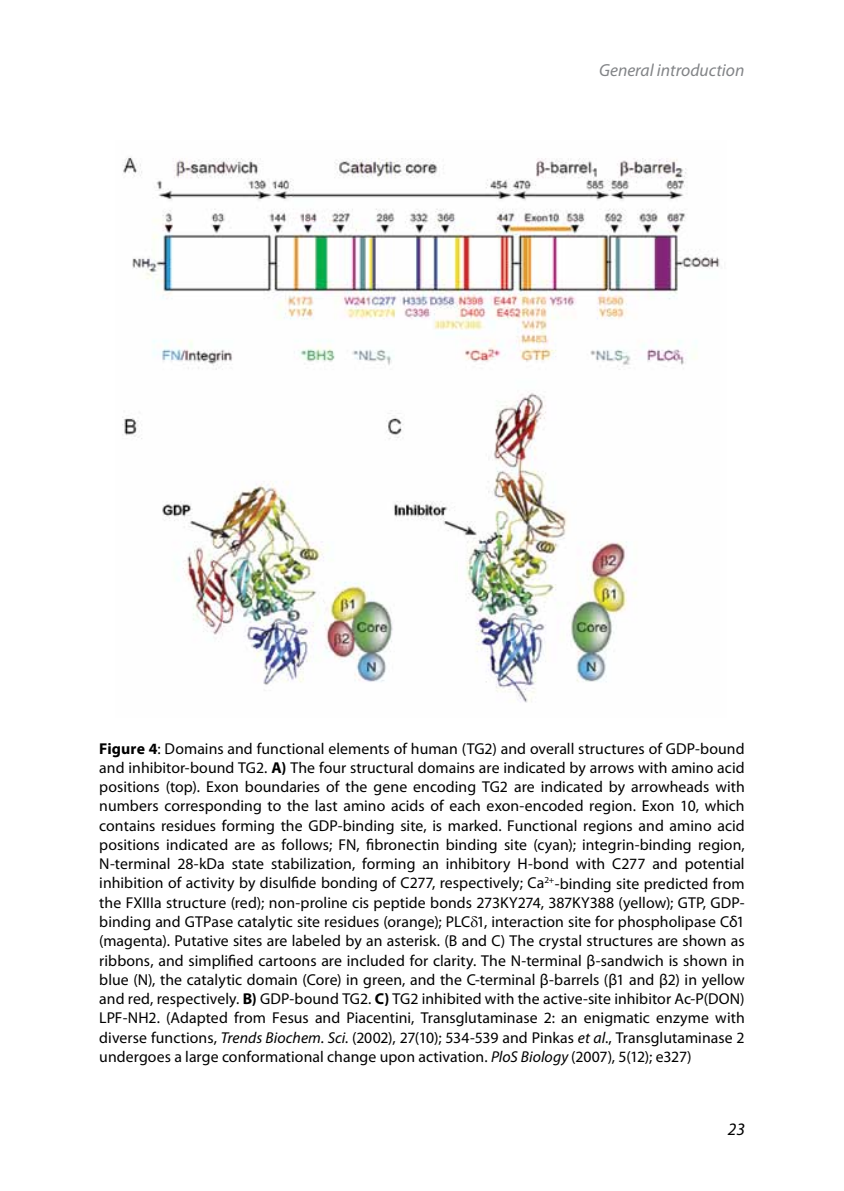
<style>
.page{position:relative;width:844px;height:1191px;background:#fff}
.page>*{position:absolute;margin:0;border:0;box-sizing:border-box;transform-origin:0 0}
.t1{font:italic 17.5px "Myriad Pro";color:#828487}
.t2{font:italic 17.5px "Myriad Pro";color:#000}
.t3{font:15.75px/19.2px "Myriad Pro";color:#000;text-align:justify}
.s1{font-weight:700}
.s2{font-style:italic}
</style>
<div class="page">
<img style="left:122px;top:157px;width:598px;height:546px">
<p class="t1" style="left:599px;top:59px;width:147px">General introduction</p>
<p class="t3" style="left:99px;top:738px;width:646px"><span class="s1">Figure 4</span>: Domains and functional elements of human (TG2) and overall structures of GDP-bound and inhibitor-bound TG2. <span class="s1">A)</span> The four structural domains are indicated by arrows with amino acid positions (top). Exon boundaries of the gene encoding TG2 are indicated by arrowheads with numbers corresponding to the last amino acids of each exon-encoded region. Exon 10, which contains residues forming the GDP-binding site, is marked. Functional regions and amino acid positions indicated are as follows; FN, fibronectin binding site (cyan); integrin-binding region, N-terminal 28-kDa state stabilization, forming an inhibitory H-bond with C277 and potential inhibition of activity by disulfide bonding of C277, respectively; Ca<sup>2+</sup>-binding site predicted from the FXIIIa structure (red); non-proline cis peptide bonds 273KY274, 387KY388 (yellow); GTP, GDP&shy;binding and GTPase catalytic site residues (orange); PLC 1, interaction site for phospholipase Cδ1 (magenta). Putative sites are labeled by an asterisk. (B and C) The crystal structures are shown as ribbons, and simplified cartoons are included for clarity. The N-terminal β-sandwich is shown in blue (N), the catalytic domain (Core) in green, and the C-terminal β-barrels (β1 and β2) in yellow and red, respectively. <span class="s1">B)</span> GDP-bound TG2. <span class="s1">C)</span> TG2 inhibited with the active-site inhibitor Ac-P(DON)<br>LPF-NH2. (Adapted from Fesus and Piacentini, Transglutaminase 2: an enigmatic enzyme with diverse functions, <span class="s2">Trends Biochem. Sci.</span> (2002), 27(10); 534-539 and Pinkas <span class="s2">et al</span>., Transglutaminase 2 undergoes a large conformational change upon activation. <span class="s2">PloS Biology</span> (2007), 5(12); e327)</p>
<p class="t2" style="left:727px;top:1118px;width:19px">23</p>
</div>
